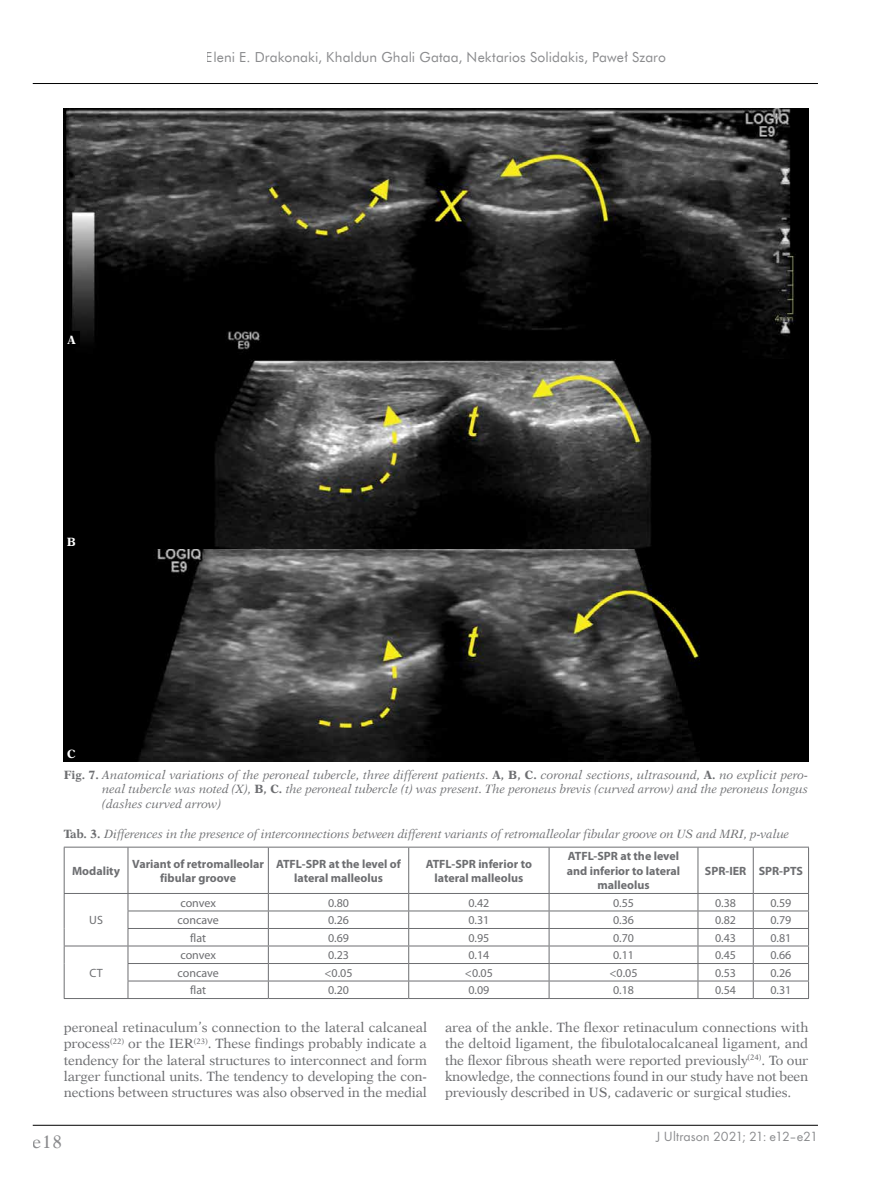
<style>
.page{position:relative;width:872px;height:1191px;background:#fff}
.page>*{position:absolute;margin:0;border:0;box-sizing:border-box;transform-origin:0 0}
.t1{font:18px "Dutch 823 EU Normal";color:#6d6e71}
.t2{font:13.8px "Futura EU Normal";letter-spacing:.005em;color:#6d6e71}
.t3{font:13.8px "Futura TCE";color:#6d6e71}
.BANG_-_Body_Ang{font:13.5px/16.2px "Dutch 823 EU Normal";letter-spacing:-.015em;color:#6d6e71;text-align:justify}
.Normalny{font:12px/14.4px "Dutch 823 EU Italic";letter-spacing:-.01em;color:#6d6e71;text-align:justify}
.Tabela_naglowek_PL{font:700 12px/14.4px "Myriad Pro";color:#6d6e71;text-align:center}
.Tabela_body_PL{font:12px "Myriad Pro";color:#6d6e71}
.Normalny-2{font:12px "Dutch 823 EU Bold";color:#fff}
.s1{font-family:"Dutch 823 EU Bold"}
</style>
<div class="page">
<hr style="left:33px;top:1125px;width:785px;height:1px;background:#000">
<hr style="left:33px;top:83px;width:785px;height:1px;background:#000">
<img style="left:64px;top:108px;width:744px;height:653px">
<div style="left:64px;top:331px;width:15px;height:16px;background:#000"></div>
<div style="left:64px;top:534px;width:15px;height:15px;background:#000"></div>
<div style="left:64px;top:746px;width:15px;height:15px;background:#000"></div>
<hr style="left:64px;top:846px;width:64px;height:1px;background:#6d6e71">
<hr style="left:64px;top:847px;width:1px;height:46px;background:#6d6e71">
<hr style="left:128px;top:846px;width:140px;height:1px;background:#6d6e71">
<hr style="left:128px;top:847px;width:1px;height:46px;background:#6d6e71">
<hr style="left:268px;top:846px;width:141px;height:1px;background:#6d6e71">
<hr style="left:268px;top:847px;width:1px;height:46px;background:#6d6e71">
<hr style="left:409px;top:846px;width:140px;height:1px;background:#6d6e71">
<hr style="left:408px;top:847px;width:1px;height:46px;background:#6d6e71">
<hr style="left:549px;top:846px;width:149px;height:1px;background:#6d6e71">
<hr style="left:549px;top:847px;width:1px;height:46px;background:#6d6e71">
<hr style="left:698px;top:846px;width:55px;height:1px;background:#6d6e71">
<hr style="left:697px;top:847px;width:1px;height:46px;background:#6d6e71">
<hr style="left:753px;top:846px;width:56px;height:1px;background:#6d6e71">
<hr style="left:753px;top:847px;width:1px;height:46px;background:#6d6e71">
<hr style="left:808px;top:847px;width:1px;height:46px;background:#6d6e71">
<hr style="left:64px;top:893px;width:64px;height:1px;background:#6d6e71">
<hr style="left:128px;top:893px;width:140px;height:1px;background:#6d6e71">
<hr style="left:268px;top:893px;width:141px;height:1px;background:#6d6e71">
<hr style="left:409px;top:893px;width:140px;height:1px;background:#6d6e71">
<hr style="left:549px;top:893px;width:149px;height:1px;background:#6d6e71">
<hr style="left:698px;top:893px;width:55px;height:1px;background:#6d6e71">
<hr style="left:753px;top:893px;width:56px;height:1px;background:#6d6e71">
<hr style="left:128px;top:910px;width:140px;height:1px;background:#6d6e71">
<hr style="left:268px;top:910px;width:141px;height:1px;background:#6d6e71">
<hr style="left:409px;top:910px;width:140px;height:1px;background:#6d6e71">
<hr style="left:549px;top:910px;width:149px;height:1px;background:#6d6e71">
<hr style="left:698px;top:910px;width:55px;height:1px;background:#6d6e71">
<hr style="left:753px;top:910px;width:56px;height:1px;background:#6d6e71">
<hr style="left:128px;top:928px;width:140px;height:1px;background:#6d6e71">
<hr style="left:268px;top:928px;width:141px;height:1px;background:#6d6e71">
<hr style="left:409px;top:928px;width:140px;height:1px;background:#6d6e71">
<hr style="left:549px;top:928px;width:149px;height:1px;background:#6d6e71">
<hr style="left:698px;top:928px;width:55px;height:1px;background:#6d6e71">
<hr style="left:753px;top:928px;width:56px;height:1px;background:#6d6e71">
<hr style="left:64px;top:945px;width:64px;height:1px;background:#6d6e71">
<hr style="left:128px;top:945px;width:140px;height:1px;background:#6d6e71">
<hr style="left:268px;top:945px;width:141px;height:1px;background:#6d6e71">
<hr style="left:409px;top:945px;width:140px;height:1px;background:#6d6e71">
<hr style="left:549px;top:945px;width:149px;height:1px;background:#6d6e71">
<hr style="left:698px;top:945px;width:55px;height:1px;background:#6d6e71">
<hr style="left:753px;top:945px;width:56px;height:1px;background:#6d6e71">
<hr style="left:128px;top:963px;width:140px;height:1px;background:#6d6e71">
<hr style="left:268px;top:963px;width:141px;height:1px;background:#6d6e71">
<hr style="left:409px;top:963px;width:140px;height:1px;background:#6d6e71">
<hr style="left:549px;top:963px;width:149px;height:1px;background:#6d6e71">
<hr style="left:698px;top:963px;width:55px;height:1px;background:#6d6e71">
<hr style="left:753px;top:963px;width:56px;height:1px;background:#6d6e71">
<svg style="left:64px;top:894px;width:1px;height:104px"></svg>
<hr style="left:128px;top:980px;width:140px;height:1px;background:#6d6e71">
<svg style="left:128px;top:894px;width:1px;height:104px"></svg>
<hr style="left:268px;top:980px;width:141px;height:1px;background:#6d6e71">
<svg style="left:268px;top:894px;width:1px;height:104px"></svg>
<hr style="left:409px;top:980px;width:140px;height:1px;background:#6d6e71">
<svg style="left:408px;top:894px;width:1px;height:104px"></svg>
<hr style="left:549px;top:980px;width:149px;height:1px;background:#6d6e71">
<svg style="left:549px;top:894px;width:1px;height:104px"></svg>
<hr style="left:698px;top:980px;width:55px;height:1px;background:#6d6e71">
<svg style="left:697px;top:894px;width:1px;height:104px"></svg>
<hr style="left:753px;top:980px;width:56px;height:1px;background:#6d6e71">
<svg style="left:753px;top:894px;width:1px;height:104px"></svg>
<svg style="left:808px;top:894px;width:1px;height:104px"></svg>
<hr style="left:64px;top:998px;width:64px;height:1px;background:#6d6e71">
<hr style="left:128px;top:998px;width:140px;height:1px;background:#6d6e71">
<hr style="left:268px;top:998px;width:141px;height:1px;background:#6d6e71">
<hr style="left:409px;top:998px;width:140px;height:1px;background:#6d6e71">
<hr style="left:549px;top:998px;width:149px;height:1px;background:#6d6e71">
<hr style="left:698px;top:998px;width:55px;height:1px;background:#6d6e71">
<hr style="left:753px;top:998px;width:56px;height:1px;background:#6d6e71">
<p class="Normalny-2" style="left:67px;top:332px;width:10px">A</p>
<p class="Normalny-2" style="left:67px;top:535px;width:11px">B</p>
<p class="Normalny-2" style="left:67px;top:747px;width:10px">C</p>
<p class="t2" style="left:206px;top:48px;width:461px">Eleni E. Drakonaki, Khaldun Ghali Gataa, Nektarios Solidakis, Paweł Szaro</p>
<p class="Normalny" style="left:102px;top:767px;width:707px;text-indent:-38px"><span class="s1">Fig. 7.</span> Anatomical variations of the peroneal tubercle, three different patients. <span class="s1">A, B, C.</span> coronal sections, ultrasound, <span class="s1">A.</span> no explicit pero&shy;neal tubercle was noted (X), <span class="s1">B, C.</span> the peroneal tubercle (t) was present. The peroneus brevis (curved arrow) and the peroneus longus (dashes curved arrow)</p>
<p class="Normalny" style="left:64px;top:827px;width:727px"><span class="s1">Tab. 3.</span> Differences in the presence of interconnections between different variants of retromalleolar fibular groove on US and MRI, p-value</p>
<p class="Tabela_naglowek_PL" style="left:72px;top:863px;width:49px">Modality</p>
<p class="Tabela_naglowek_PL" style="left:132px;top:856px;width:133px">Variant of retromalleolar fibular groove</p>
<p class="Tabela_naglowek_PL" style="left:276px;top:856px;width:126px">ATFL-SPR at the level of lateral malleolus</p>
<p class="Tabela_naglowek_PL" style="left:426px;top:856px;width:108px">ATFL-SPR inferior to lateral malleolus</p>
<p class="Tabela_naglowek_PL" style="left:567px;top:848px;width:115px">ATFL-SPR at the level and inferior to lateral malleolus</p>
<p class="Tabela_naglowek_PL" style="left:705px;top:863px;width:43px">SPR-IER</p>
<p class="Tabela_naglowek_PL" style="left:758px;top:863px;width:46px">SPR-PTS</p>
<p class="Tabela_body_PL" style="left:89px;top:912px;width:15px">US</p>
<p class="Tabela_body_PL" style="left:89px;top:965px;width:15px">CT</p>
<p class="Tabela_body_PL" style="left:180px;top:895px;width:37px">convex</p>
<p class="Tabela_body_PL" style="left:328px;top:895px;width:22px">0.80</p>
<p class="Tabela_body_PL" style="left:468px;top:895px;width:22px">0.42</p>
<p class="Tabela_body_PL" style="left:613px;top:895px;width:22px">0.55</p>
<p class="Tabela_body_PL" style="left:715px;top:895px;width:22px">0.38</p>
<p class="Tabela_body_PL" style="left:770px;top:895px;width:22px">0.59</p>
<p class="Tabela_body_PL" style="left:177px;top:912px;width:43px">concave</p>
<p class="Tabela_body_PL" style="left:328px;top:912px;width:22px">0.26</p>
<p class="Tabela_body_PL" style="left:468px;top:912px;width:22px">0.31</p>
<p class="Tabela_body_PL" style="left:613px;top:912px;width:22px">0.36</p>
<p class="Tabela_body_PL" style="left:715px;top:912px;width:22px">0.82</p>
<p class="Tabela_body_PL" style="left:770px;top:912px;width:22px">0.79</p>
<p class="Tabela_body_PL" style="left:190px;top:930px;width:18px">flat</p>
<p class="Tabela_body_PL" style="left:328px;top:930px;width:22px">0.69</p>
<p class="Tabela_body_PL" style="left:468px;top:930px;width:22px">0.95</p>
<p class="Tabela_body_PL" style="left:613px;top:930px;width:22px">0.70</p>
<p class="Tabela_body_PL" style="left:715px;top:930px;width:22px">0.43</p>
<p class="Tabela_body_PL" style="left:770px;top:930px;width:22px">0.81</p>
<p class="Tabela_body_PL" style="left:180px;top:947px;width:37px">convex</p>
<p class="Tabela_body_PL" style="left:328px;top:947px;width:22px">0.23</p>
<p class="Tabela_body_PL" style="left:468px;top:947px;width:22px">0.14</p>
<p class="Tabela_body_PL" style="left:613px;top:947px;width:22px">0.11</p>
<p class="Tabela_body_PL" style="left:715px;top:947px;width:22px">0.45</p>
<p class="Tabela_body_PL" style="left:770px;top:947px;width:22px">0.66</p>
<p class="Tabela_body_PL" style="left:177px;top:965px;width:43px">concave</p>
<p class="Tabela_body_PL" style="left:324px;top:965px;width:30px">&lt;0.05</p>
<p class="Tabela_body_PL" style="left:465px;top:965px;width:30px">&lt;0.05</p>
<p class="Tabela_body_PL" style="left:609px;top:965px;width:30px">&lt;0.05</p>
<p class="Tabela_body_PL" style="left:715px;top:965px;width:22px">0.53</p>
<p class="Tabela_body_PL" style="left:770px;top:965px;width:22px">0.26</p>
<p class="Tabela_body_PL" style="left:190px;top:982px;width:18px">flat</p>
<p class="Tabela_body_PL" style="left:328px;top:982px;width:22px">0.20</p>
<p class="Tabela_body_PL" style="left:468px;top:982px;width:22px">0.09</p>
<p class="Tabela_body_PL" style="left:613px;top:982px;width:22px">0.18</p>
<p class="Tabela_body_PL" style="left:715px;top:982px;width:22px">0.54</p>
<p class="Tabela_body_PL" style="left:770px;top:982px;width:22px">0.31</p>
<p class="BANG_-_Body_Ang" style="left:64px;top:1019px;width:365px">peroneal retinaculum’s connection to the lateral calcaneal process<sup>(22)</sup> or the IER<sup>(23)</sup>. These findings probably indicate a tendency for the lateral structures to interconnect and form larger functional units. The tendency to developing the con&shy;nections between structures was also observed in the medial</p>
<p class="BANG_-_Body_Ang" style="left:445px;top:1019px;width:365px">area of the ankle. The flexor retinaculum connections with the deltoid ligament, the fibulotalocalcaneal ligament, and the flexor fibrous sheath were reported previously<sup>(24)</sup>. To our knowledge, the connections found in our study have not been previously described in US, cadaveric or surgical studies.</p>
<h1 class="t1" style="left:33px;top:1131px;width:31px">e18</h1>
<p class="t3" style="left:656px;top:1128px;width:163px">J Ultrason 2021; 21: e12–e21</p>
</div>
